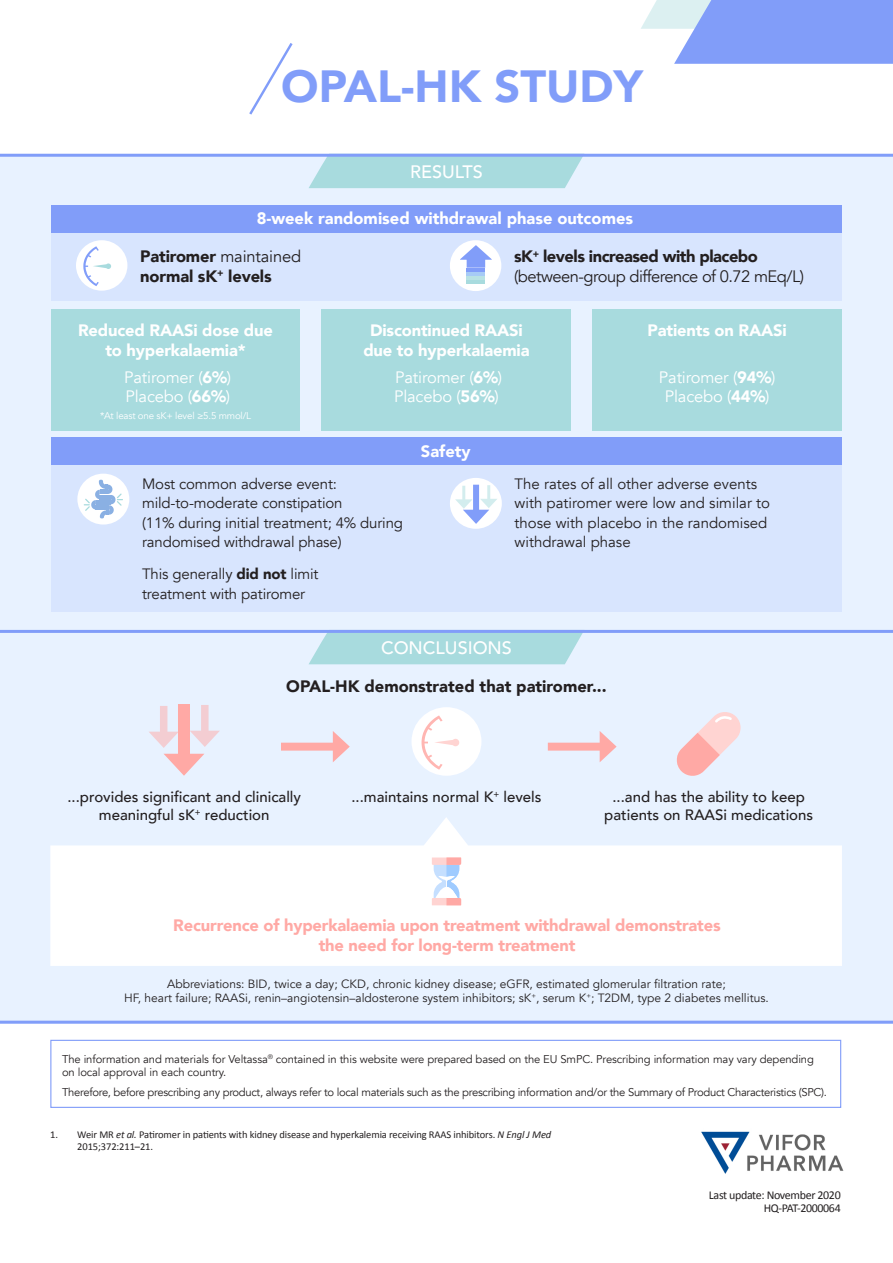
<style>
.page{position:relative;width:893px;height:1263px;background:#fff}
.page>*{position:absolute;margin:0;border:0;box-sizing:border-box;transform-origin:0 0}
.t1{font:900 45px "Avenir";color:#819df9}
.t2{font:500 18px "Avenir";color:#fff}
.Body_copy{font:900 16.5px/19.5px "Avenir";letter-spacing:-.01em;color:#fff;text-align:center}
.t3{font:900 16.5px/19.8px "Avenir";letter-spacing:-.01em;color:#ffa9a5;text-align:center}
.Body_copy-2{font:16.5px/19.5px "Avenir";letter-spacing:-.01em;color:#fff}
.Body_copy-3{font:900 16.5px/19.5px "Avenir";color:#231f20}
.Body_copy-4{font:16.5px/19.5px "Avenir";letter-spacing:-.03em;color:#231f20}
.Body_copy-5{font:15px/19.5px "Avenir";letter-spacing:-.01em;color:#231f20}
.Bold_body_copy{font:500 15px/18px "Avenir";color:#231f20;text-align:center}
.t4{font:12px/14.4px "Avenir";color:#231f20;text-align:center}
.Bold_body_copy-2{font:12px "Calibri";letter-spacing:-.03em;color:#231f20}
.Disclaimer{font:11.25px/13.5px "Avenir";letter-spacing:-.01em;color:#231f20}
.t5{font:10.5px/12.6px "Calibri";letter-spacing:-.01em;color:#231f20}
.Body_copy-6{font:9.75px "Avenir";letter-spacing:-.02em;color:#fff}
.s1{font-weight:400}
.s2{font-weight:900}
.s3{font-style:italic}
</style>
<div class="page">
<svg style="left:249px;top:43px;width:44px;height:72px"></svg>
<svg style="left:641px;top:0;width:252px;height:64px;background:#98b0f8"></svg>
<div style="left:0;top:155px;width:893px;height:869px;background:#e8f2ff"></div>
<hr style="left:0;top:1021px;width:893px;height:3px;background:#819df9">
<div style="left:309px;top:633px;width:274px;height:31px;background:#a8dbde"></div>
<hr style="left:0;top:630px;width:893px;height:3px;background:#819df9">
<div style="left:309px;top:157px;width:274px;height:31px;background:#a8dbde"></div>
<hr style="left:0;top:154px;width:893px;height:3px;background:#819df9">
<div style="left:50px;top:1040px;width:791px;height:68px;border:1px solid #819df9"></div>
<img style="left:701px;top:1131px;width:143px;height:43px">
<div style="left:281px;top:743px;width:58px;height:8px;background:#ffa9a5"></div>
<svg style="left:333px;top:731px;width:17px;height:31px"></svg>
<div style="left:548px;top:743px;width:58px;height:8px;background:#ffa9a5"></div>
<svg style="left:600px;top:731px;width:17px;height:31px"></svg>
<div style="left:411px;top:707px;width:70px;height:69px;background:#fff;border-radius:50%"></div>
<svg style="left:421px;top:715px;width:38px;height:55px"></svg>
<div style="left:178px;top:704px;width:12px;height:58px;background:#ffa9a5"></div>
<svg style="left:164px;top:754px;width:40px;height:22px"></svg>
<div style="left:201px;top:705px;width:8px;height:32px;background:#f3cdd2"></div>
<svg style="left:190px;top:731px;width:30px;height:16px"></svg>
<div style="left:160px;top:706px;width:7px;height:32px;background:#f3cdd2"></div>
<svg style="left:149px;top:732px;width:29px;height:16px"></svg>
<svg style="left:676px;top:712px;width:65px;height:64px"></svg>
<svg style="left:50px;top:817px;width:792px;height:149px;fill:#fff"></svg>
<svg style="left:432px;top:857px;width:29px;height:48px"></svg>
<div style="left:51px;top:465px;width:791px;height:146px;background:#d8e5fe"></div>
<div style="left:51px;top:438px;width:791px;height:27px;background:#819df9"></div>
<div style="left:51px;top:232px;width:791px;height:69px;background:#d8e5fe"></div>
<div style="left:450px;top:240px;width:51px;height:51px;background:#fff;border-radius:50%"></div>
<svg style="left:460px;top:245px;width:32px;height:23px"></svg>
<hr style="left:467px;top:268px;width:18px;height:3px;background:#819df9">
<hr style="left:467px;top:272px;width:18px;height:3px;background:#92bff4">
<hr style="left:467px;top:276px;width:18px;height:3px;background:#a8dbde">
<hr style="left:467px;top:280px;width:18px;height:3px;background:#a8dbde">
<div style="left:51px;top:205px;width:791px;height:27px;background:#819df9"></div>
<div style="left:51px;top:309px;width:249px;height:121px;background:#a8dbde"></div>
<div style="left:322px;top:309px;width:249px;height:121px;background:#a8dbde"></div>
<div style="left:592px;top:309px;width:250px;height:121px;background:#a8dbde"></div>
<div style="left:76px;top:240px;width:51px;height:51px;background:#fff;border-radius:50%"></div>
<svg style="left:83px;top:246px;width:28px;height:40px"></svg>
<div style="left:77px;top:474px;width:52px;height:50px;background:#fff;border-radius:50%"></div>
<svg style="left:84px;top:480px;width:39px;height:38px"></svg>
<div style="left:450px;top:478px;width:52px;height:51px;background:#fff;border-radius:50%"></div>
<div style="left:473px;top:485px;width:6px;height:30px;background:#819df9"></div>
<hr style="left:487px;top:485px;width:3px;height:16px;background:#a8dbde">
<hr style="left:462px;top:486px;width:3px;height:16px;background:#a8dbde">
<svg style="left:455px;top:499px;width:42px;height:25px"></svg>
<h1 class="t1" style="left:281px;top:48px;width:363px">OPAL-HK STUDY</h1>
<p class="t2" style="left:410px;top:156px;width:74px">RESULTS</p>
<p class="Body_copy" style="left:257px;top:208px;width:378px">8-week randomised withdrawal phase outcomes</p>
<p class="Body_copy-3" style="left:140px;top:247px;width:162px">Patiromer <span class="s1">maintained </span>normal sK<sup>+</sup> levels</p>
<p class="Body_copy-4" style="left:514px;top:247px;width:291px"><span class="s2">sK</span><sup>+</sup> <span class="s2">levels increased with placebo </span>(between-group difference of 0.72 mEq/L)</p>
<p class="Body_copy" style="left:78px;top:320px;width:196px">Reduced RAASi dose due to hyperkalaemia*</p>
<p class="Body_copy-2" style="left:124px;top:368px;width:108px">Patiromer (<span class="s2">6%</span>)<br>Placebo (<span class="s2">66%</span>)</p>
<p class="Body_copy-6" style="left:100px;top:410px;width:152px">*At least one sK+ level ≥5.5 mmol/L</p>
<p class="Body_copy" style="left:363px;top:320px;width:168px">Discontinued RAASi due to hyperkalaemia</p>
<p class="Body_copy-2" style="left:394px;top:368px;width:109px">Patiromer (<span class="s2">6%</span>)<br>Placebo (<span class="s2">56%</span>)</p>
<p class="Body_copy" style="left:421px;top:441px;width:51px">Safety</p>
<p class="Body_copy" style="left:648px;top:320px;width:141px">Patients on RAASi</p>
<p class="Body_copy-2" style="left:659px;top:368px;width:118px;text-align:center">Patiromer (<span class="s2">94%</span>)<br>Placebo (<span class="s2">44%</span>)</p>
<p class="Body_copy-5" style="left:142px;top:474px;width:262px">Most common adverse event: mild-to-moderate constipation<br>(11% during initial treatment; 4% during randomised withdrawal phase)</p>
<p class="Body_copy-5" style="left:142px;top:565px;width:178px">This generally <span class="s2">did not</span> limit treatment with patiromer</p>
<p class="Body_copy-5" style="left:515px;top:474px;width:257px">The rates of all other adverse events with patiromer were low and similar to those with placebo in the randomised withdrawal phase</p>
<p class="t2" style="left:381px;top:632px;width:132px">CONCLUSIONS</p>
<p class="Body_copy-3" style="left:286px;top:676px;width:322px">OPAL-HK demonstrated that patiromer...</p>
<p class="Bold_body_copy" style="left:67px;top:787px;width:235px">...provides significant and clinically meaningful sK<sup>+</sup> reduction</p>
<p class="Bold_body_copy" style="left:351px;top:787px;width:192px">...maintains normal K<sup>+</sup> levels</p>
<p class="Bold_body_copy" style="left:604px;top:787px;width:210px">...and has the ability to keep patients on RAASi medications</p>
<p class="t3" style="left:173px;top:915px;width:549px">Recurrence of hyperkalaemia upon treatment withdrawal demonstrates the need for long-term treatment</p>
<p class="t4" style="left:124px;top:977px;width:646px">Abbreviations: BID, twice a day; CKD, chronic kidney disease; eGFR, estimated glomerular filtration rate;<br>HF, heart failure; RAASi, renin–angiotensin–aldosterone system inhibitors; sK<sup>+</sup>, serum K<sup>+</sup>; T2DM, type 2 diabetes mellitus.</p>
<p class="Disclaimer" style="left:62px;top:1052px;width:753px">The information and materials for Veltassa<sup>®</sup> contained in this website were prepared based on the EU SmPC. Prescribing information may vary depending on local approval in each country.</p>
<p class="Disclaimer" style="left:62px;top:1086px;width:766px">Therefore, before prescribing any product, always refer to local materials such as the prescribing information and/or the Summary of Product Characteristics (SPC).</p>
<p class="t5" style="left:77px;top:1127px;width:475px;text-indent:-27px">1. Weir MR <span class="s3">et al.</span> Patiromer in patients with kidney disease and hyperkalemia receiving RAAS inhibitors. <span class="s3">N Engl J Med<br></span>2015;372:211–21.</p>
<p class="Bold_body_copy-2" style="left:709px;top:1186px;width:133px">Last update: November 2020</p>
<p class="Bold_body_copy-2" style="left:764px;top:1200px;width:79px">HQ-PAT-2000064</p>
</div>
